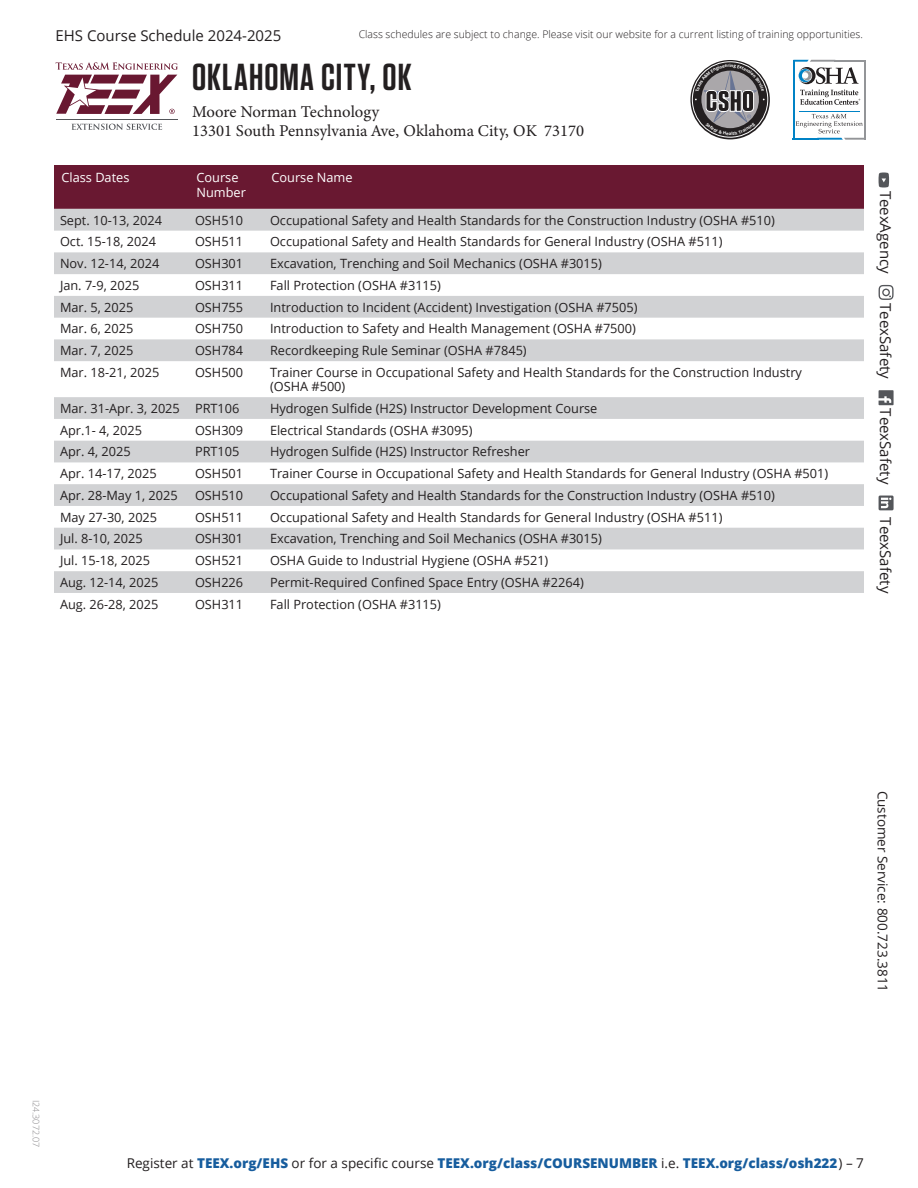
<style>
.page{position:relative;width:918px;height:1188px;background:#fff}
.page>*{position:absolute;margin:0;border:0;box-sizing:border-box;transform-origin:0 0}
.t1{font:600 37.5px "Tungsten";letter-spacing:.035em;color:#231f20}
.t2{font:900 29.55px "Tungsten";color:#231f20}
.Paragraph-11pt{font:16.5px/19.5px "Minion Variable Concept";color:#231f20}
.t3{font:15px "Open Sans";color:#231f20}
.t4{font:800 13.5px "Open Sans";color:#175d9e}
.t5{font:13.5px "Open Sans";color:#231f20}
.Table-Text_p{font:12.75px/14.2px "Open Sans";color:#231f20}
.White_p{font:12.75px/14.2px "Open Sans";color:#fff}
.t6{font:300 10.5px "Open Sans";color:#231f20}
.t7{font:300 9px "Open Sans";color:#89878a}
.s1{font-weight:400;color:#231f20}
</style>
<div class="page">
<svg style="left:879px;top:172px;width:10px;height:16px"></svg>
<svg style="left:879px;top:285px;width:15px;height:15px"></svg>
<svg style="left:879px;top:390px;width:15px;height:15px"></svg>
<svg style="left:879px;top:496px;width:15px;height:14px"></svg>
<svg style="left:690px;top:60px;width:80px;height:79px"></svg>
<div style="left:692px;top:62px;width:76px;height:75px;border:1px solid #fff;border-radius:50%"></div>
<svg style="left:71px;top:124px;width:91px;height:6px"></svg>
<hr style="left:56px;top:119px;width:121px;height:1px;background:#54565a">
<svg style="left:56px;top:62px;width:122px;height:52px"></svg>
<svg style="left:800px;top:90px;width:60px;height:15px"></svg>
<hr style="left:793px;top:60px;width:2px;height:79px;background:#0082c5">
<svg style="left:795px;top:60px;width:64px;height:24px"></svg>
<hr style="left:834px;top:60px;width:32px;height:2px;background:#939598">
<hr style="left:864px;top:60px;width:2px;height:79px;background:#939598">
<hr style="left:799px;top:111px;width:61px;height:1px;background:#0082c5">
<svg style="left:795px;top:114px;width:69px;height:25px"></svg>
<div style="left:54px;top:165px;width:810px;height:44px;background:#691831"></div>
<svg style="left:54px;top:209px;width:810px;height:384px"></svg>
<svg style="left:695px;top:64px;width:70px;height:71px;background:#848386"></svg>
<p class="t3" style="left:56px;top:26px;width:227px">EHS Course Schedule 2024-2025</p>
<p class="t6" style="left:359px;top:27px;width:506px">Class schedules are subject to change. Please visit our website for a current listing of training opportunities.</p>
<h1 class="t1" style="left:192px;top:57px;width:221px">OKLAHOMA CITY, OK</h1>
<p class="Paragraph-11pt" style="left:192px;top:102px;width:394px">Moore Norman Technology<br>13301 South Pennsylvania Ave, Oklahoma City, OK 73170</p>
<h2 class="t2" style="left:706px;top:84px;width:50px">CSHO</h2>
<p class="White_p" style="left:62px;top:170px;width:69px">Class Dates</p>
<p class="White_p" style="left:196px;top:170px;width:51px">Course<br>Number</p>
<p class="White_p" style="left:272px;top:170px;width:83px">Course Name</p>
<p class="Table-Text_p" style="left:60px;top:213px;width:104px">Sept. 10-13, 2024</p>
<p class="Table-Text_p" style="left:195px;top:213px;width:50px">OSH510</p>
<p class="Table-Text_p" style="left:270px;top:213px;width:506px">Occupational Safety and Health Standards for the Construction Industry (OSHA #510)</p>
<p class="Table-Text_p" style="left:60px;top:234px;width:98px">Oct. 15-18, 2024</p>
<p class="Table-Text_p" style="left:195px;top:234px;width:50px">OSH511</p>
<p class="Table-Text_p" style="left:270px;top:234px;width:454px">Occupational Safety and Health Standards for General Industry (OSHA #511)</p>
<p class="Table-Text_p" style="left:60px;top:256px;width:101px">Nov. 12-14, 2024</p>
<p class="Table-Text_p" style="left:195px;top:256px;width:50px">OSH301</p>
<p class="Table-Text_p" style="left:270px;top:256px;width:333px">Excavation, Trenching and Soil Mechanics (OSHA #3015)</p>
<p class="Table-Text_p" style="left:60px;top:278px;width:81px">Jan. 7-9, 2025</p>
<p class="Table-Text_p" style="left:195px;top:278px;width:50px">OSH311</p>
<p class="Table-Text_p" style="left:270px;top:278px;width:172px">Fall Protection (OSHA #3115)</p>
<p class="Table-Text_p" style="left:60px;top:300px;width:75px">Mar. 5, 2025</p>
<p class="Table-Text_p" style="left:195px;top:300px;width:50px">OSH755</p>
<p class="Table-Text_p" style="left:270px;top:300px;width:369px">Introduction to Incident (Accident) Investigation (OSHA #7505)</p>
<p class="Table-Text_p" style="left:60px;top:321px;width:75px">Mar. 6, 2025</p>
<p class="Table-Text_p" style="left:195px;top:321px;width:50px">OSH750</p>
<p class="Table-Text_p" style="left:270px;top:321px;width:367px">Introduction to Safety and Health Management (OSHA #7500)</p>
<p class="Table-Text_p" style="left:60px;top:343px;width:75px">Mar. 7, 2025</p>
<p class="Table-Text_p" style="left:195px;top:343px;width:50px">OSH784</p>
<p class="Table-Text_p" style="left:270px;top:343px;width:258px">Recordkeeping Rule Seminar (OSHA #7845)</p>
<p class="Table-Text_p" style="left:60px;top:365px;width:101px">Mar. 18-21, 2025</p>
<p class="Table-Text_p" style="left:195px;top:365px;width:50px">OSH500</p>
<p class="Table-Text_p" style="left:270px;top:365px;width:533px">Trainer Course in Occupational Safety and Health Standards for the Construction Industry (OSHA #500)</p>
<p class="Table-Text_p" style="left:60px;top:401px;width:121px">Mar. 31-Apr. 3, 2025</p>
<p class="Table-Text_p" style="left:195px;top:401px;width:46px">PRT106</p>
<p class="Table-Text_p" style="left:270px;top:401px;width:329px">Hydrogen Sulfide (H2S) Instructor Development Course</p>
<p class="Table-Text_p" style="left:60px;top:423px;width:84px">Apr.1- 4, 2025</p>
<p class="Table-Text_p" style="left:195px;top:423px;width:50px">OSH309</p>
<p class="Table-Text_p" style="left:270px;top:423px;width:204px">Electrical Standards (OSHA #3095)</p>
<p class="Table-Text_p" style="left:60px;top:444px;width:72px">Apr. 4, 2025</p>
<p class="Table-Text_p" style="left:195px;top:444px;width:46px">PRT105</p>
<p class="Table-Text_p" style="left:270px;top:444px;width:262px">Hydrogen Sulfide (H2S) Instructor Refresher</p>
<p class="Table-Text_p" style="left:60px;top:466px;width:98px">Apr. 14-17, 2025</p>
<p class="Table-Text_p" style="left:195px;top:466px;width:50px">OSH501</p>
<p class="Table-Text_p" style="left:270px;top:466px;width:560px">Trainer Course in Occupational Safety and Health Standards for General Industry (OSHA #501)</p>
<p class="Table-Text_p" style="left:60px;top:488px;width:119px">Apr. 28-May 1, 2025</p>
<p class="Table-Text_p" style="left:195px;top:488px;width:50px">OSH510</p>
<p class="Table-Text_p" style="left:270px;top:488px;width:506px">Occupational Safety and Health Standards for the Construction Industry (OSHA #510)</p>
<p class="Table-Text_p" style="left:60px;top:510px;width:99px">May 27-30, 2025</p>
<p class="Table-Text_p" style="left:195px;top:510px;width:50px">OSH511</p>
<p class="Table-Text_p" style="left:270px;top:510px;width:454px">Occupational Safety and Health Standards for General Industry (OSHA #511)</p>
<p class="Table-Text_p" style="left:60px;top:531px;width:84px">Jul. 8-10, 2025</p>
<p class="Table-Text_p" style="left:195px;top:531px;width:50px">OSH301</p>
<p class="Table-Text_p" style="left:270px;top:531px;width:333px">Excavation, Trenching and Soil Mechanics (OSHA #3015)</p>
<p class="Table-Text_p" style="left:60px;top:553px;width:92px">Jul. 15-18, 2025</p>
<p class="Table-Text_p" style="left:195px;top:553px;width:50px">OSH521</p>
<p class="Table-Text_p" style="left:270px;top:553px;width:280px">OSHA Guide to Industrial Hygiene (OSHA #521)</p>
<p class="Table-Text_p" style="left:60px;top:575px;width:100px">Aug. 12-14, 2025</p>
<p class="Table-Text_p" style="left:195px;top:575px;width:50px">OSH226</p>
<p class="Table-Text_p" style="left:270px;top:575px;width:315px">Permit-Required Confined Space Entry (OSHA #2264)</p>
<p class="Table-Text_p" style="left:60px;top:597px;width:100px">Aug. 26-28, 2025</p>
<p class="Table-Text_p" style="left:195px;top:597px;width:50px">OSH311</p>
<p class="Table-Text_p" style="left:270px;top:597px;width:172px">Fall Protection (OSHA #3115)</p>
<p class="t3" style="left:896px;top:190px;width:85px;rotate:90deg">TeexAgency</p>
<p class="t3" style="left:896px;top:303px;width:77px;rotate:90deg">TeexSafety</p>
<p class="t3" style="left:896px;top:408px;width:77px;rotate:90deg">TeexSafety</p>
<p class="t3" style="left:896px;top:517px;width:77px;rotate:90deg">TeexSafety</p>
<p class="t7" style="left:42px;top:1100px;width:49px;rotate:90deg">I24.3072.07</p>
<p class="t5" style="left:892px;top:790px;width:203px;rotate:90deg">Customer Service: 800.723.3811</p>
<p class="t4" style="left:127px;top:1152px;width:739px"><span class="s1">Register at</span> TEEX.org/EHS <span class="s1">or for a specific course</span> TEEX.org/class/COURSENUMBER <span class="s1">i.e.</span> TEEX.org/class/osh222 <span class="s1">) – 7</span></p>
</div>
